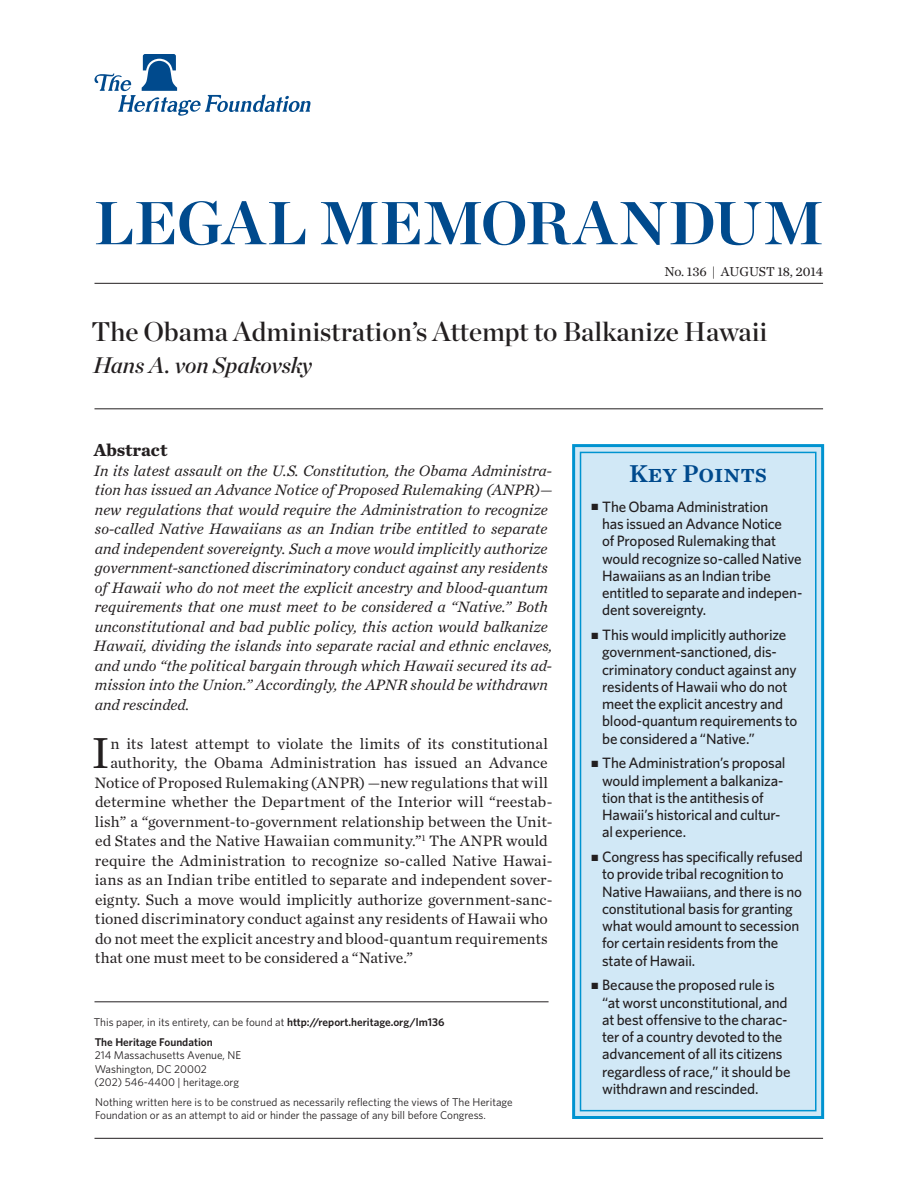
<style>
.page{position:relative;width:918px;height:1188px;background:#fff}
.page>*{position:absolute;margin:0;border:0;box-sizing:border-box;transform-origin:0 0}
.t1{font:60.45px "Chronicle Display Bold SC800";color:#004a8d}
.Body_Text__Drop_Cap{font:45.45px "Chronicle Text G1";color:#231f20}
.t2{font:27px "Chronicle Display Semi";color:#231f20}
.t3{font:25.5px "Chronicle Text G1 Semi";color:#004a8d}
.Byline{font:italic 22.5px "Chronicle Display Semi";color:#231f20}
.Main_Header{font:700 18px "Chronicle Text G1";color:#231f20}
.Abstract{font:italic 15.75px/19.5px "Chronicle Text G1";color:#231f20}
.Body_Text__Drop_Cap-2{font:15.75px "Chronicle Text G1";color:#231f20}
.t4{font:500 15px/17.2px "Whitney";letter-spacing:-.015em;color:#231f20}
.Dateline{font:13.5px "Chronicle Text G1";color:#231f20}
.Disclaimer{font:11.25px/13.5px "Whitney";color:#231f20}
.THF_Address_Block{font:11.25px "Whitney";color:#231f20}
.First_Line{font:11.25px "Whitney";color:#231f20}
.THF_Address_Block-2{font:600 11.25px "Whitney";color:#231f20}
.s1{font-weight:600}
</style>
<div class="page">
<svg style="left:94px;top:54px;width:217px;height:62px"></svg>
<div style="left:572px;top:444px;width:252px;height:675px;background:#d1e8f6;border:3px solid #0093d0"></div>
<div style="left:580px;top:452px;width:237px;height:659px;border:2px solid #0093d0"></div>
<hr style="left:94px;top:1138px;width:729px;height:1px;background:#231f20">
<hr style="left:94px;top:1002px;width:455px;height:1px;background:#231f20">
<hr style="left:94px;top:283px;width:729px;height:1px;background:#231f20">
<hr style="left:94px;top:409px;width:729px;height:1px;background:#231f20">
<h1 class="t1" style="left:94px;top:174px;width:731px">LEGAL MEMORANDUM</h1>
<p class="Dateline" style="left:664px;top:262px;width:160px">No. 136 | August 18, 2014</p>
<p class="t2" style="left:92px;top:311px;width:677px">The Obama Administration’s Attempt to Balkanize Hawaii</p>
<p class="Byline" style="left:93px;top:347px;width:221px">Hans A. von Spakovsky</p>
<p class="Main_Header" style="left:94px;top:435px;width:75px">Abstract</p>
<p class="Abstract" style="left:94px;top:460px;width:460px">In its latest assault on the U.S. Constitution, the Obama Administra&shy;tion has issued an Advance Notice of Proposed Rulemaking (ANPR)— new regulations that would require the Administration to recognize so-called Native Hawaiians as an Indian tribe entitled to separate and independent sovereignty. Such a move would implicitly authorize government-sanctioned discriminatory conduct against any residents of Hawaii who do not meet the explicit ancestry and blood-quantum requirements that one must meet to be considered a “Native.” Both unconstitutional and bad public policy, this action would balkanize Hawaii, dividing the islands into separate racial and ethnic enclaves, and undo “the political bargain through which Hawaii secured its ad&shy;mission into the Union.” Accordingly, the APNR should be withdrawn and rescinded.</p>
<p class="Body_Text__Drop_Cap" style="left:92px;top:719px;width:20px">I</p>
<p class="Body_Text__Drop_Cap-2" style="left:110px;top:731px;width:439px">n its latest attempt to violate the limits of its constitutional</p>
<p class="Body_Text__Drop_Cap-2" style="left:111px;top:751px;width:439px">authority, the Obama Administration has issued an Advance</p>
<p class="Body_Text__Drop_Cap-2" style="left:94px;top:770px;width:455px">Notice of Proposed Rulemaking (ANPR) —new regulations that will</p>
<p class="Body_Text__Drop_Cap-2" style="left:95px;top:790px;width:459px">determine whether the Department of the Interior will “reestab-</p>
<p class="Body_Text__Drop_Cap-2" style="left:95px;top:809px;width:459px">lish” a “government-to-government relationship between the Unit-</p>
<p class="Body_Text__Drop_Cap-2" style="left:95px;top:829px;width:454px">ed States and the Native Hawaiian community.”<sup>1</sup> The ANPR would</p>
<p class="Body_Text__Drop_Cap-2" style="left:95px;top:848px;width:459px">require the Administration to recognize so-called Native Hawai-</p>
<p class="Body_Text__Drop_Cap-2" style="left:95px;top:868px;width:459px">ians as an Indian tribe entitled to separate and independent sover-</p>
<p class="Body_Text__Drop_Cap-2" style="left:95px;top:887px;width:459px">eignty. Such a move would implicitly authorize government-sanc-</p>
<p class="Body_Text__Drop_Cap-2" style="left:95px;top:907px;width:454px">tioned discriminatory conduct against any residents of Hawaii who</p>
<p class="Body_Text__Drop_Cap-2" style="left:95px;top:926px;width:454px">do not meet the explicit ancestry and blood-quantum requirements</p>
<p class="Body_Text__Drop_Cap-2" style="left:95px;top:946px;width:320px">that one must meet to be considered a “Native.”</p>
<p class="First_Line" style="left:94px;top:1015px;width:352px">This paper, in its entirety, can be found at <span class="s1">http://report.heritage.org/lm136</span></p>
<p class="THF_Address_Block-2" style="left:95px;top:1034px;width:120px">The Heritage Foundation</p>
<p class="THF_Address_Block" style="left:95px;top:1048px;width:148px">214 Massachusetts Avenue, NE</p>
<p class="THF_Address_Block" style="left:95px;top:1061px;width:114px">Washington, DC 20002</p>
<p class="THF_Address_Block" style="left:94px;top:1075px;width:146px">(202) 546-4400 | heritage.org</p>
<p class="Disclaimer" style="left:95px;top:1095px;width:419px">Nothing written here is to be construed as necessarily reflecting the views of The Heritage<br>Foundation or as an attempt to aid or hinder the passage of any bill before Congress.</p>
<h3 class="t3" style="left:629px;top:454px;width:139px">Key Points</h3>
<p class="t4" style="left:602px;top:498px;width:202px;text-indent:-10px">■ The Obama Administration<br>has issued an Advance Notice<br>of Proposed Rulemaking that would recognize so-called Native<br>Hawaiians as an Indian tribe entitled to separate and indepen&shy;dent sovereignty.</p>
<p class="t4" style="left:602px;top:626px;width:197px;text-indent:-10px">■ This would implicitly authorize government-sanctioned, dis&shy;criminatory conduct against any residents of Hawaii who do not meet the explicit ancestry and blood-quantum requirements to be considered a “Native.”</p>
<p class="t4" style="left:602px;top:754px;width:185px;text-indent:-10px">■ The Administration’s proposal would implement a balkaniza&shy;tion that is the antithesis of<br>Hawaii’s historical and cultur&shy;al experience.</p>
<p class="t4" style="left:602px;top:848px;width:202px;text-indent:-10px">■ Congress has specifically refused to provide tribal recognition to<br>Native Hawaiians, and there is no constitutional basis for granting what would amount to secession for certain residents from the state of Hawaii.</p>
<p class="t4" style="left:602px;top:976px;width:190px;text-indent:-10px">■ Because the proposed rule is “at worst unconstitutional, and at best offensive to the charac&shy;ter of a country devoted to the advancement of all its citizens regardless of race,” it should be withdrawn and rescinded.</p>
</div>
